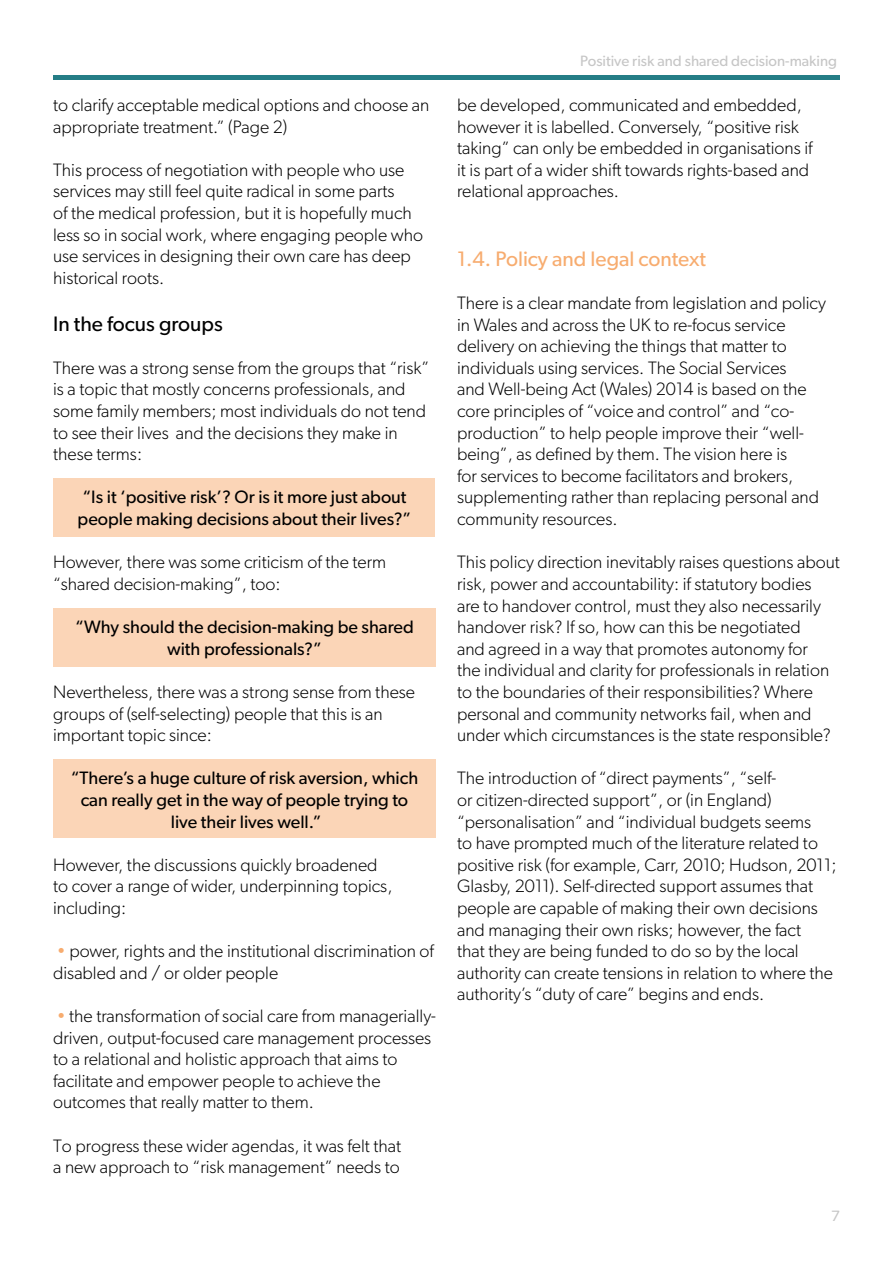
<style>
.page{position:relative;width:893px;height:1263px;background:#fff}
.page>*{position:absolute;margin:0;border:0;box-sizing:border-box;transform-origin:0 0}
.t1{font:21px "Gibson";color:#f7ac6f}
.t2{font:21px "Gibson";color:#000}
.t3{font:300 18px/21.6px "Gibson";color:#000}
.t4{font:18px/21.6px "Gibson";color:#000;text-align:center}
.t5{font:15px "Gibson";color:#c6c6c6}
.s1{color:#f7ac6f}
</style>
<div class="page">
<div style="left:53px;top:478px;width:382px;height:59px;background:#fbd5b7"></div>
<hr style="left:53px;top:76px;width:787px;height:4px;background:#257d86">
<div style="left:53px;top:608px;width:383px;height:59px;background:#fbd5b7"></div>
<div style="left:53px;top:759px;width:383px;height:79px;background:#fbd5b7"></div>
<p class="t3" style="left:53px;top:94px;width:378px">to clarify acceptable medical options and choose an appropriate treatment.” (Page 2)</p>
<p class="t3" style="left:53px;top:159px;width:372px">This process of negotiation with people who use services may still feel quite radical in some parts<br>of the medical profession, but it is hopefully much less so in social work, where engaging people who use services in designing their own care has deep historical roots.</p>
<p class="t2" style="left:53px;top:311px;width:171px">In the focus groups</p>
<p class="t3" style="left:53px;top:357px;width:378px">There was a strong sense from the groups that “risk” is a topic that mostly concerns professionals, and some family members; most individuals do not tend to see their lives and the decisions they make in these terms:</p>
<p class="t4" style="left:78px;top:486px;width:335px;text-align:left">“Is it ‘positive risk’? Or is it more just about people making decisions about their lives?”</p>
<p class="t3" style="left:53px;top:551px;width:334px">However, there was some criticism of the term “shared decision-making”, too:</p>
<p class="t4" style="left:75px;top:616px;width:340px">“Why should the decision-making be shared with professionals?”</p>
<p class="t3" style="left:53px;top:681px;width:363px">Nevertheless, there was a strong sense from these groups of (self-selecting) people that this is an important topic since:</p>
<p class="t4" style="left:71px;top:767px;width:349px">“There’s a huge culture of risk aversion, which can really get in the way of people trying to live their lives well.”</p>
<p class="t3" style="left:53px;top:853px;width:341px">However, the discussions quickly broadened to cover a range of wider, underpinning topics, including:</p>
<p class="t3" style="left:53px;top:940px;width:382px"><span class="s1">•</span> power, rights and the institutional discrimination of disabled and / or older people</p>
<p class="t3" style="left:53px;top:1005px;width:384px"><span class="s1">•</span> the transformation of social care from managerially&shy;driven, output-focused care management processes to a relational and holistic approach that aims to facilitate and empower people to achieve the outcomes that really matter to them.</p>
<p class="t3" style="left:53px;top:1134px;width:350px">To progress these wider agendas, it was felt that a new approach to “risk management” needs to</p>
<p class="t5" style="left:580px;top:52px;width:258px">Positive risk and shared decision-making</p>
<p class="t3" style="left:457px;top:94px;width:357px">be developed, communicated and embedded, however it is labelled. Conversely, “positive risk taking” can only be embedded in organisations if it is part of a wider shift towards rights-based and relational approaches.</p>
<p class="t1" style="left:457px;top:246px;width:250px">1.4. Policy and legal context</p>
<p class="t3" style="left:457px;top:292px;width:370px">There is a clear mandate from legislation and policy in Wales and across the UK to re-focus service delivery on achieving the things that matter to individuals using services. The Social Services<br>and Well-being Act (Wales) 2014 is based on the core principles of “voice and control” and “co&shy;production” to help people improve their “well&shy;being”, as defined by them. The vision here is<br>for services to become facilitators and brokers, supplementing rather than replacing personal and community resources.</p>
<p class="t3" style="left:457px;top:551px;width:384px">This policy direction inevitably raises questions about risk, power and accountability: if statutory bodies<br>are to handover control, must they also necessarily handover risk? If so, how can this be negotiated<br>and agreed in a way that promotes autonomy for<br>the individual and clarity for professionals in relation to the boundaries of their responsibilities? Where personal and community networks fail, when and under which circumstances is the state responsible?</p>
<p class="t3" style="left:457px;top:767px;width:381px">The introduction of “direct payments”, “self-<br>or citizen-directed support”, or (in England) “personalisation” and “individual budgets seems<br>to have prompted much of the literature related to positive risk (for example, Carr, 2010; Hudson, 2011; Glasby, 2011). Self-directed support assumes that people are capable of making their own decisions and managing their own risks; however, the fact<br>that they are being funded to do so by the local authority can create tensions in relation to where the authority’s “duty of care” begins and ends.</p>
<p class="t5" style="left:831px;top:1207px;width:10px">7</p>
</div>
